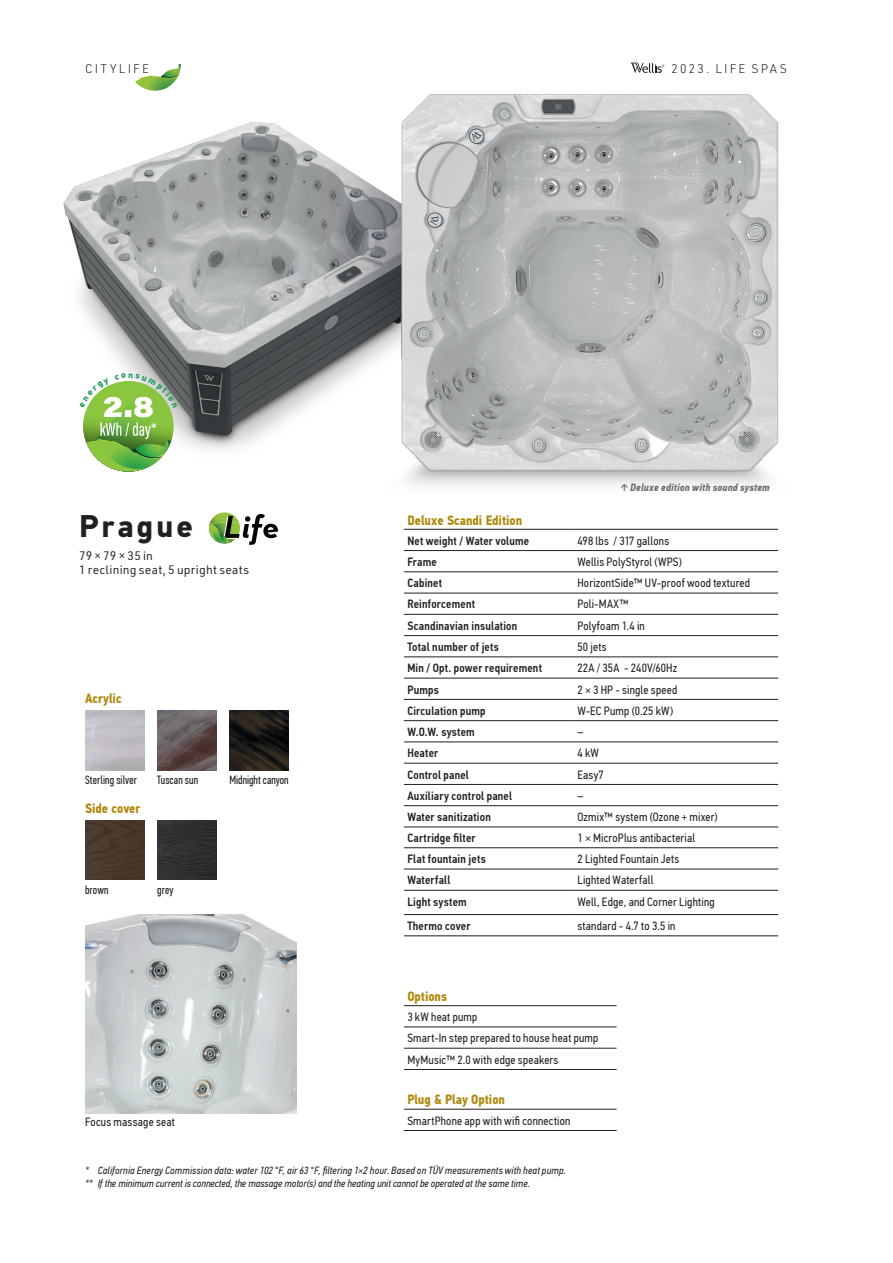
<style>
.page{position:relative;width:893px;height:1263px;background:#fff}
.page>*{position:absolute;margin:0;border:0;box-sizing:border-box;transform-origin:0 0}
.t1{font:700 31.5px "PF Din Text Universal";letter-spacing:.095em;color:#231f20}
.t2{font:29.55px "Acumin Variable Concept";color:#fff}
.t3{font:700 13.5px "PF Din Text Cond Pro";color:#af890f}
.t4{font:12px/21.3px "PF Din Text Cond Pro";letter-spacing:.015em;color:#231f20}
.t5{font:500 12px "PF Din Text Cond Pro";letter-spacing:.015em;color:#231f20}
.t6{font:12px "PF Din Text Comp Pro";letter-spacing:.01em;color:#231f20}
.t7{font:12px/14.4px "URWDIN";letter-spacing:.02em;color:#231f20}
.t8{font:300 12px "URWDIN";letter-spacing:.195em;color:#231f20}
.t9{font:italic 10.5px/12.6px "PF Din Text Cond Pro";color:#231f20}
.t10{font:italic 700 10.5px "PF Din Text Cond Pro";letter-spacing:.015em;color:#6c6d70}
.s1{font-weight:400}
</style>
<div class="page">
<svg style="left:209px;top:531px;width:69px;height:14px"></svg>
<img style="left:63px;top:62px;width:716px;height:469px">
<img style="left:157px;top:711px;width:60px;height:59px">
<img style="left:229px;top:711px;width:60px;height:59px">
<img style="left:85px;top:820px;width:59px;height:59px">
<img style="left:157px;top:820px;width:60px;height:59px">
<img style="left:85px;top:914px;width:211px;height:199px">
<hr style="left:404px;top:1109px;width:213px;height:1px;background:#231f20">
<hr style="left:404px;top:1130px;width:213px;height:1px;background:#231f20">
<hr style="left:404px;top:550px;width:170px;height:1px;background:#231f20">
<hr style="left:404px;top:571px;width:170px;height:1px;background:#231f20">
<hr style="left:574px;top:571px;width:204px;height:1px;background:#231f20">
<hr style="left:404px;top:593px;width:170px;height:1px;background:#231f20">
<hr style="left:574px;top:593px;width:204px;height:1px;background:#231f20">
<hr style="left:404px;top:614px;width:170px;height:1px;background:#231f20">
<hr style="left:574px;top:614px;width:204px;height:1px;background:#231f20">
<hr style="left:404px;top:635px;width:170px;height:1px;background:#231f20">
<hr style="left:574px;top:635px;width:204px;height:1px;background:#231f20">
<hr style="left:404px;top:657px;width:170px;height:1px;background:#231f20">
<hr style="left:574px;top:657px;width:204px;height:1px;background:#231f20">
<hr style="left:404px;top:678px;width:170px;height:1px;background:#231f20">
<hr style="left:574px;top:678px;width:204px;height:1px;background:#231f20">
<hr style="left:404px;top:699px;width:170px;height:1px;background:#231f20">
<hr style="left:574px;top:699px;width:204px;height:1px;background:#231f20">
<hr style="left:404px;top:720px;width:170px;height:1px;background:#231f20">
<hr style="left:574px;top:720px;width:204px;height:1px;background:#231f20">
<hr style="left:574px;top:742px;width:204px;height:1px;background:#231f20">
<hr style="left:574px;top:805px;width:204px;height:1px;background:#231f20">
<hr style="left:404px;top:827px;width:170px;height:1px;background:#231f20">
<hr style="left:574px;top:827px;width:204px;height:1px;background:#231f20">
<hr style="left:404px;top:847px;width:170px;height:1px;background:#231f20">
<hr style="left:574px;top:847px;width:204px;height:1px;background:#231f20">
<hr style="left:404px;top:869px;width:170px;height:1px;background:#231f20">
<hr style="left:574px;top:869px;width:204px;height:1px;background:#231f20">
<hr style="left:574px;top:890px;width:204px;height:1px;background:#231f20">
<hr style="left:404px;top:914px;width:170px;height:1px;background:#231f20">
<hr style="left:574px;top:914px;width:204px;height:1px;background:#231f20">
<hr style="left:404px;top:742px;width:170px;height:1px;background:#231f20">
<hr style="left:404px;top:890px;width:170px;height:1px;background:#231f20">
<hr style="left:404px;top:935px;width:170px;height:1px;background:#231f20">
<hr style="left:574px;top:935px;width:204px;height:1px;background:#231f20">
<hr style="left:574px;top:763px;width:204px;height:1px;background:#231f20">
<hr style="left:404px;top:763px;width:170px;height:1px;background:#231f20">
<hr style="left:574px;top:784px;width:204px;height:1px;background:#231f20">
<hr style="left:404px;top:784px;width:170px;height:1px;background:#231f20">
<hr style="left:404px;top:805px;width:170px;height:1px;background:#231f20">
<hr style="left:574px;top:550px;width:204px;height:1px;background:#231f20">
<hr style="left:404px;top:529px;width:170px;height:1px;background:#231f20">
<hr style="left:574px;top:529px;width:204px;height:1px;background:#231f20">
<hr style="left:404px;top:1005px;width:213px;height:1px;background:#231f20">
<hr style="left:404px;top:1027px;width:213px;height:1px;background:#231f20">
<hr style="left:404px;top:1048px;width:213px;height:1px;background:#231f20">
<hr style="left:404px;top:1069px;width:213px;height:1px;background:#231f20">
<svg style="left:78px;top:373px;width:101px;height:104px"></svg>
<p class="t8" style="left:85px;top:61px;width:65px">CITYLIFE</p>
<p class="t8" style="left:671px;top:61px;width:117px">2023. LIFE SPAS</p>
<h2 class="t2" style="left:103px;top:386px;width:53px">2.8</h2>
<h1 class="t1" style="left:79px;top:505px;width:116px">Prague</h1>
<p class="t7" style="left:79px;top:548px;width:171px">79 × 79 × 35 in<br>1 reclining seat, 5 upright seats</p>
<p class="t3" style="left:85px;top:690px;width:38px">Acrylic</p>
<p class="t6" style="left:85px;top:773px;width:53px">Sterling silver</p>
<p class="t6" style="left:157px;top:773px;width:42px">Tuscan sun</p>
<p class="t6" style="left:229px;top:773px;width:61px">Midnight canyon</p>
<p class="t3" style="left:85px;top:800px;width:57px">Side cover</p>
<p class="t6" style="left:85px;top:882px;width:25px">brown</p>
<p class="t6" style="left:157px;top:882px;width:18px">grey</p>
<p class="t4" style="left:85px;top:1111px;width:91px">Focus massage seat</p>
<p class="t10" style="left:621px;top:480px;width:150px"><span class="s1">g</span> Deluxe edition with sound system</p>
<p class="t3" style="left:407px;top:512px;width:116px">Deluxe Scandi Edition</p>
<p class="t5" style="left:407px;top:533px;width:123px">Net weight / Water volume</p>
<p class="t4" style="left:577px;top:530px;width:93px">498 lbs / 317 gallons</p>
<p class="t5" style="left:407px;top:555px;width:31px">Frame</p>
<p class="t4" style="left:577px;top:551px;width:106px">Wellis PolyStyrol (WPS)</p>
<p class="t5" style="left:407px;top:576px;width:36px">Cabinet</p>
<p class="t4" style="left:577px;top:572px;width:174px">HorizontSide™ UV-proof wood textured</p>
<p class="t5" style="left:407px;top:597px;width:69px">Reinforcement</p>
<p class="t4" style="left:577px;top:594px;width:52px">Poli-MAX™</p>
<p class="t5" style="left:407px;top:618px;width:111px">Scandinavian insulation</p>
<p class="t4" style="left:577px;top:615px;width:69px">Polyfoam 1.4 in</p>
<p class="t5" style="left:407px;top:640px;width:93px">Total number of jets</p>
<p class="t4" style="left:577px;top:636px;width:31px">50 jets</p>
<p class="t5" style="left:407px;top:661px;width:136px">Min / Opt. power requirement</p>
<p class="t4" style="left:577px;top:657px;width:101px">22A / 35A - 240V/60Hz</p>
<p class="t5" style="left:407px;top:682px;width:33px">Pumps</p>
<p class="t4" style="left:577px;top:679px;width:101px">2 × 3 HP - single speed</p>
<p class="t5" style="left:407px;top:703px;width:80px">Circulation pump</p>
<p class="t4" style="left:577px;top:700px;width:97px">W-EC Pump (0.25 kW)</p>
<p class="t5" style="left:407px;top:725px;width:69px">W.O.W. system</p>
<p class="t4" style="left:577px;top:721px;width:7px">–</p>
<p class="t5" style="left:407px;top:746px;width:32px">Heater</p>
<p class="t4" style="left:577px;top:742px;width:23px">4 kW</p>
<p class="t5" style="left:407px;top:767px;width:63px">Control panel</p>
<p class="t4" style="left:577px;top:764px;width:28px">Easy7</p>
<p class="t5" style="left:407px;top:788px;width:106px">Auxiliary control panel</p>
<p class="t4" style="left:577px;top:785px;width:7px">–</p>
<p class="t5" style="left:407px;top:810px;width:85px">Water sanitization</p>
<p class="t4" style="left:577px;top:806px;width:142px">Ozmix™ system (Ozone + mixer)</p>
<p class="t5" style="left:407px;top:831px;width:70px">Cartridge filter</p>
<p class="t4" style="left:577px;top:828px;width:119px">1 × MicroPlus antibacterial</p>
<p class="t5" style="left:407px;top:852px;width:80px">Flat fountain jets</p>
<p class="t4" style="left:577px;top:848px;width:104px">2 Lighted Fountain Jets</p>
<p class="t5" style="left:407px;top:873px;width:44px">Waterfall</p>
<p class="t4" style="left:577px;top:870px;width:77px">Lighted Waterfall</p>
<p class="t5" style="left:407px;top:894px;width:61px">Light system</p>
<p class="t4" style="left:577px;top:891px;width:139px">Well, Edge, and Corner Lighting</p>
<p class="t5" style="left:407px;top:919px;width:65px">Thermo cover</p>
<p class="t4" style="left:577px;top:915px;width:99px">standard - 4.7 to 3.5 in</p>
<p class="t3" style="left:407px;top:988px;width:41px">Options</p>
<p class="t4" style="left:407px;top:1006px;width:193px">3 kW heat pump<br>Smart-In step prepared to house heat pump<br>MyMusic™ 2.0 with edge speakers</p>
<p class="t3" style="left:407px;top:1091px;width:99px">Plug &amp; Play Option</p>
<p class="t4" style="left:407px;top:1110px;width:165px">SmartPhone app with wifi connection</p>
<p class="t9" style="left:85px;top:1164px;width:483px">* California Energy Commission data: water 102 °F, air 63 °F, filtering 1×2 hour. Based on TÜV measurements with heat pump. ** If the minimum current is connected, the massage motor(s) and the heating unit cannot be operated at the same time.</p>
</div>
